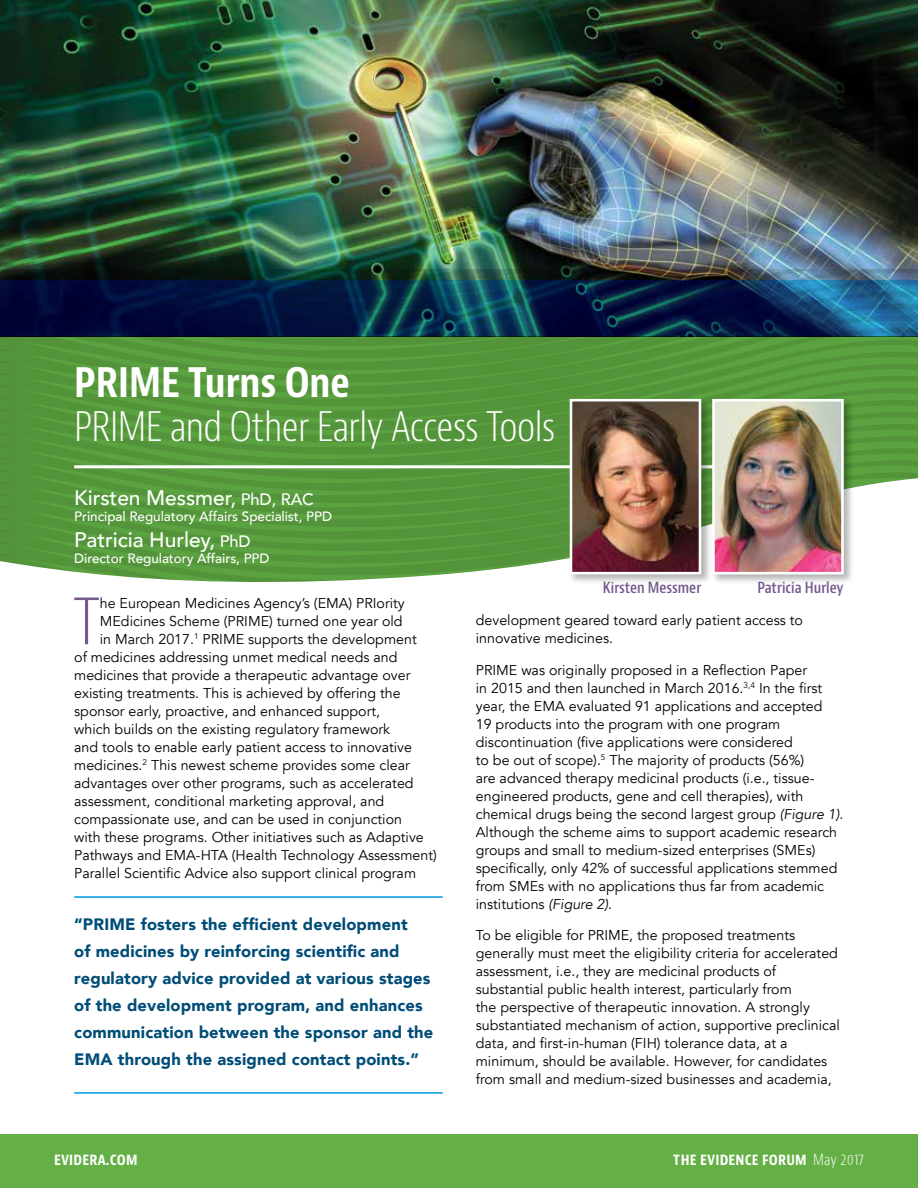
<style>
.page{position:relative;width:918px;height:1188px;background:#fff}
.page>*{position:absolute;margin:0;border:0;box-sizing:border-box;transform-origin:0 0}
.t1{font:300 condensed 62.1px "Bernino Sans";color:#75598e}
.t2{font:300 condensed 39.6px "Bernino Sans";letter-spacing:-.015em;color:#fff}
.t3{font:700 condensed 39.6px "Bernino Sans";color:#fff}
.t4{font:500 21px "Avenir";letter-spacing:-.005em;color:#fff}
.t5{font:900 16.5px/27px "Avenir";letter-spacing:.01em;color:#004d77}
.t6{font:700 condensed 15px "Bernino Sans";letter-spacing:.01em;color:#fff}
.t7{font:600 condensed 15px "Bernino Sans";color:#75598e}
.t8{font:14.25px/18px "Avenir";color:#000}
.t9{font:500 13.5px "Avenir";letter-spacing:-.005em;color:#fff}
.s1{font-size:16.5px}
.s2{font-style:italic}
.s3{font-weight:300}
</style>
<div class="page">
<div style="left:0;top:1134px;width:918px;height:54px;background:#64b046"></div>
<hr style="left:74px;top:896px;width:369px;height:2px;background:#009bde">
<hr style="left:74px;top:1092px;width:369px;height:2px;background:#009bde">
<img style="left:0;top:0;width:918px;height:269px">
<img style="left:0;top:269px;width:918px;height:68px">
<div style="left:0;top:337px;width:918px;height:251px;background:linear-gradient(to right,#55973b,#579a3d)"></div>
<svg style="left:0;top:472px;width:918px;height:116px;fill:#53943b"></svg>
<hr style="left:74px;top:465px;width:656px;height:3px;background:#fff">
<div style="left:711px;top:397px;width:143px;height:188px;background:#000;opacity:.3"></div>
<img style="left:716px;top:403px;width:124px;height:167px">
<div style="left:712px;top:399px;width:132px;height:175px;border:3px solid #fff"></div>
<div style="left:568px;top:397px;width:144px;height:188px;background:#000;opacity:.3"></div>
<img style="left:574px;top:403px;width:123px;height:167px">
<div style="left:570px;top:399px;width:131px;height:175px;border:3px solid #fff"></div>
<h2 class="t3" style="left:74px;top:358px;width:277px">PRIME Turns One</h2>
<h2 class="t2" style="left:74px;top:402px;width:483px">PRIME and Other Early Access Tools</h2>
<h3 class="t4" style="left:74px;top:480px;width:241px">Kirsten Messmer, <span class="s1">PhD, RAC</span></h3>
<p class="t9" style="left:74px;top:505px;width:259px">Principal Regulatory Affairs Specialist, PPD</p>
<h3 class="t4" style="left:74px;top:522px;width:178px">Patricia Hurley, <span class="s1">PhD</span></h3>
<p class="t9" style="left:74px;top:547px;width:197px">Director Regulatory Affairs, PPD</p>
<h1 class="t1" style="left:73px;top:584px;width:28px">T</h1>
<p class="t8" style="left:100px;top:595px;width:307px">he European Medicines Agency’s (EMA) PRIority</p>
<p class="t8" style="left:100px;top:613px;width:304px">MEdicines Scheme (PRIME) turned one year old</p>
<p class="t8" style="left:100px;top:631px;width:318px">in March 2017.<sup>1</sup> PRIME supports the development</p>
<p class="t8" style="left:74px;top:649px;width:325px">of medicines addressing unmet medical needs and</p>
<p class="t8" style="left:74px;top:667px;width:338px">medicines that provide a therapeutic advantage over</p>
<p class="t8" style="left:74px;top:685px;width:328px">existing treatments. This is achieved by offering the</p>
<p class="t8" style="left:74px;top:703px;width:307px">sponsor early, proactive, and enhanced support,</p>
<p class="t8" style="left:74px;top:721px;width:317px">which builds on the existing regulatory framework</p>
<p class="t8" style="left:74px;top:739px;width:339px">and tools to enable early patient access to innovative</p>
<p class="t8" style="left:74px;top:757px;width:337px">medicines.<sup>2</sup> This newest scheme provides some clear</p>
<p class="t8" style="left:74px;top:775px;width:341px">advantages over other programs, such as accelerated</p>
<p class="t8" style="left:74px;top:793px;width:312px">assessment, conditional marketing approval, and</p>
<p class="t8" style="left:74px;top:811px;width:329px">compassionate use, and can be used in conjunction</p>
<p class="t8" style="left:74px;top:829px;width:351px">with these programs. Other initiatives such as Adaptive</p>
<p class="t8" style="left:74px;top:847px;width:364px">Pathways and EMA‑HTA (Health Technology Assessment)</p>
<p class="t8" style="left:74px;top:865px;width:343px">Parallel Scientific Advice also support clinical program</p>
<p class="t5" style="left:74px;top:911px;width:361px">“PRIME fosters the efficient development<br>of medicines by reinforcing scientific and regulatory advice provided at various stages of the development program, and enhances communication between the sponsor and the EMA through the assigned contact points.”</p>
<p class="t7" style="left:603px;top:579px;width:100px">Kirsten Messmer</p>
<p class="t7" style="left:757px;top:579px;width:88px">Patricia Hurley</p>
<p class="t8" style="left:476px;top:612px;width:329px">development geared toward early patient access to innovative medicines.</p>
<p class="t8" style="left:476px;top:661px;width:369px">PRIME was originally proposed in a Reflection Paper<br>in 2015 and then launched in March 2016.<sup>3,4</sup> In the first year, the EMA evaluated 91 applications and accepted<br>19 products into the program with one program discontinuation (five applications were considered<br>to be out of scope).<sup>5</sup> The majority of products (56%)<br>are advanced therapy medicinal products (i.e., tissue&shy;engineered products, gene and cell therapies), with chemical drugs being the second largest group <span class="s2">(Figure 1)</span>.<br>Although the scheme aims to support academic research groups and small to medium-sized enterprises (SMEs) specifically, only 42% of successful applications stemmed from SMEs with no applications thus far from academic institutions <span class="s2">(Figure 2)</span>.</p>
<p class="t8" style="left:476px;top:927px;width:366px">To be eligible for PRIME, the proposed treatments generally must meet the eligibility criteria for accelerated assessment, i.e., they are medicinal products of substantial public health interest, particularly from<br>the perspective of therapeutic innovation. A strongly substantiated mechanism of action, supportive preclinical data, and first-in-human (FIH) tolerance data, at a minimum, should be available. However, for candidates from small and medium-sized businesses and academia,</p>
<p class="t6" style="left:54px;top:1150px;width:85px">EVIDERA.COM</p>
<p class="t6" style="left:673px;top:1150px;width:192px">THE EVIDENCE FORUM <span class="s3">May 2017</span></p>
</div>
